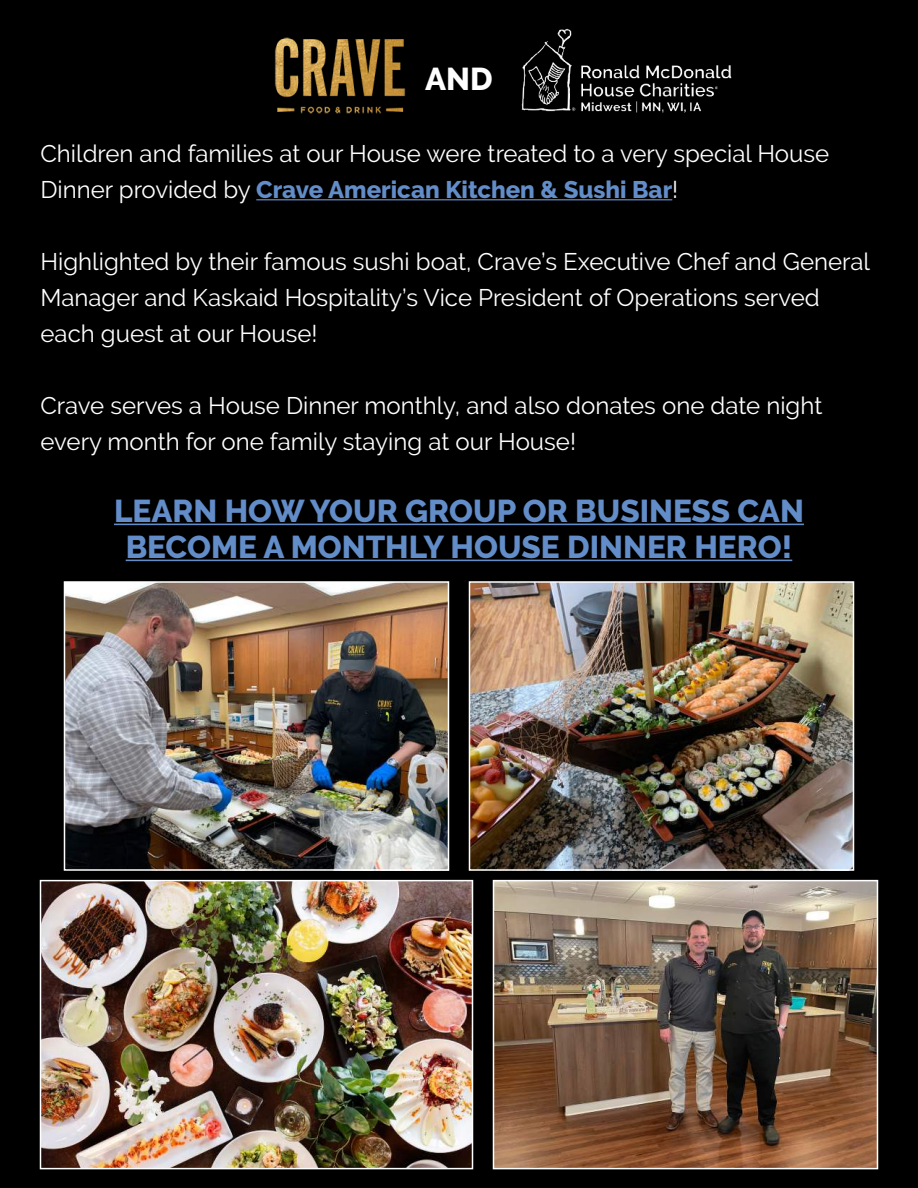
<style>
.page{position:relative;width:918px;height:1188px;background:#000}
.page>*{position:absolute;margin:0;border:0;box-sizing:border-box;transform-origin:0 0}
.t1{font:800 31.5px/36px "Raleway";color:#628dc8;text-align:center}
.t2{font:800 31.5px "Raleway";color:#fff}
.t3{font:24px/36px "Raleway";color:#fff}
.s1{font-weight:800;color:#628dc8}
</style>
<div class="page">
<hr style="left:256px;top:199px;width:416px;height:1px;background:#628dc8">
<hr style="left:114px;top:524px;width:690px;height:1px;background:#628dc8">
<hr style="left:126px;top:560px;width:666px;height:1px;background:#628dc8">
<img style="left:43px;top:883px;width:427px;height:283px">
<div style="left:40px;top:880px;width:433px;height:289px;border:2px solid #fff"></div>
<img style="left:496px;top:883px;width:379px;height:283px">
<div style="left:493px;top:880px;width:385px;height:289px;border:2px solid #fff"></div>
<img style="left:67px;top:584px;width:379px;height:284px">
<div style="left:64px;top:581px;width:385px;height:290px;border:2px solid #fff"></div>
<img style="left:472px;top:584px;width:379px;height:284px">
<div style="left:469px;top:581px;width:385px;height:290px;border:2px solid #fff"></div>
<img style="left:275px;top:37px;width:131px;height:77px">
<img style="left:521px;top:28px;width:211px;height:85px">
<h1 class="t2" style="left:425px;top:67px;width:69px">AND</h1>
<p class="t3" style="left:40px;top:137px;width:790px">Children and families at our House were treated to a very special House<br>Dinner provided by <span class="s1">Crave American Kitchen &amp; Sushi Bar</span>!</p>
<p class="t3" style="left:41px;top:245px;width:831px">Highlighted by their famous sushi boat, Crave’s Executive Chef and General<br>Manager and Kaskaid Hospitality’s Vice President of Operations served each guest at our House!</p>
<p class="t3" style="left:41px;top:389px;width:783px">Crave serves a House Dinner monthly, and also donates one date night every month for one family staying at our House!</p>
<h1 class="t1" style="left:114px;top:496px;width:691px">LEARN HOW YOUR GROUP OR BUSINESS CAN<br>BECOME A MONTHLY HOUSE DINNER HERO!</h1>
</div>
